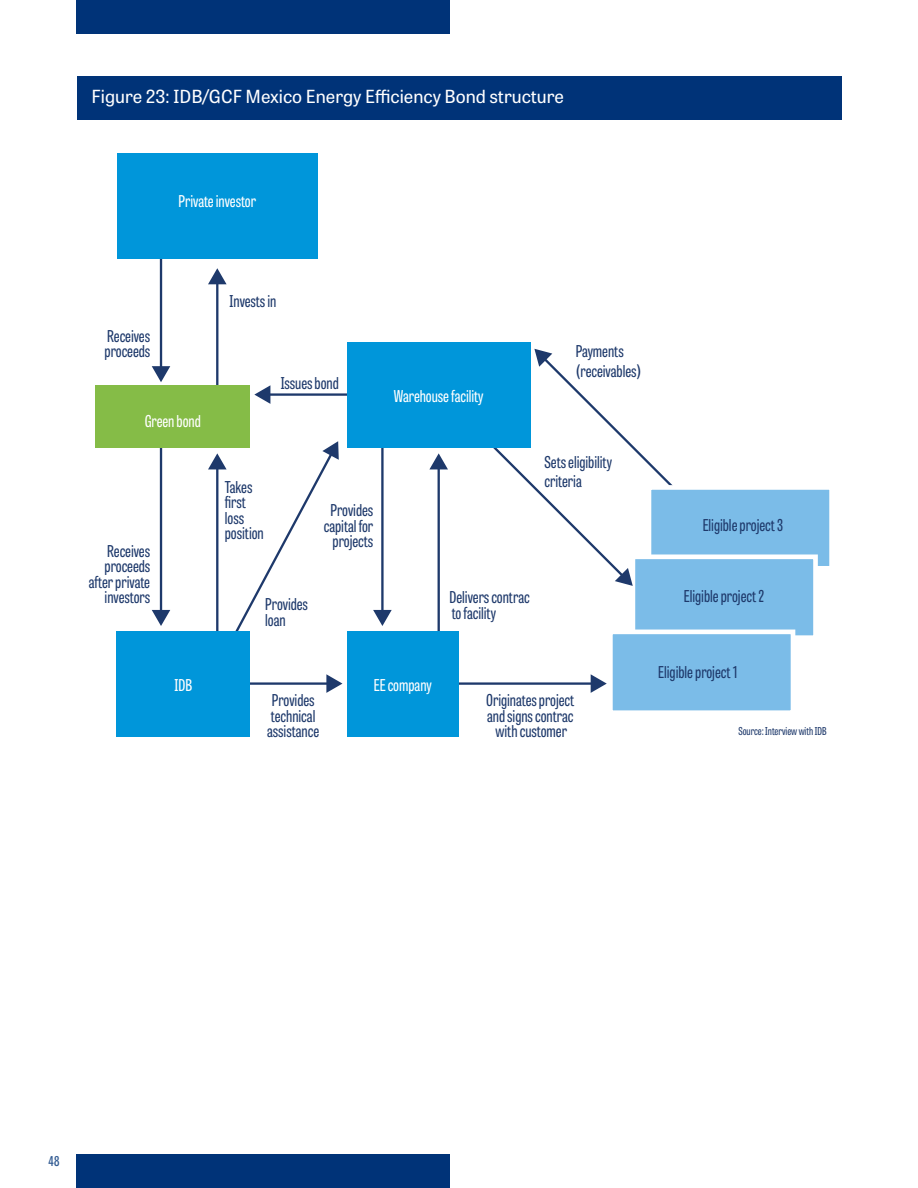
<style>
.page{position:relative;width:918px;height:1188px;background:#fff}
.page>*{position:absolute;margin:0;border:0;box-sizing:border-box;transform-origin:0 0}
.t1{font:18px "Tablet Gothic";color:#fff}
.t2{font:16.35px/15.5px "Tablet Gothic Compressed";color:#1e396b}
.t3{font:16.35px "Tablet Gothic Compressed";color:#fff}
.t4{font:600 13.5px "Tablet Gothic Compressed";color:#335c93}
.t5{font:10.8px "Tablet Gothic Compressed";color:#1e396b}
</style>
<div class="page">
<div style="left:77px;top:0;width:373px;height:34px;background:#003378"></div>
<div style="left:77px;top:1154px;width:373px;height:34px;background:#003378"></div>
<div style="left:77px;top:77px;width:764px;height:43px;background:#003378"></div>
<div style="left:649px;top:487px;width:183px;height:81px;background:#7bbce8"></div>
<div style="left:647px;top:485px;width:187px;height:86px;border:5px solid #fff"></div>
<div style="left:633px;top:557px;width:183px;height:81px;background:#7bbce8"></div>
<div style="left:631px;top:554px;width:187px;height:86px;border:5px solid #fff"></div>
<div style="left:610px;top:632px;width:183px;height:81px;background:#7bbce8"></div>
<div style="left:608px;top:630px;width:187px;height:85px;border:5px solid #fff"></div>
<hr style="left:164px;top:682px;width:165px;height:3px;background:#1e396b">
<svg style="left:326px;top:674px;width:16px;height:19px"></svg>
<hr style="left:428px;top:682px;width:165px;height:3px;background:#1e396b">
<svg style="left:591px;top:674px;width:16px;height:19px"></svg>
<svg style="left:485px;top:349px;width:228px;height:237px"></svg>
<hr style="left:160px;top:247px;width:2px;height:122px;background:#1e396b">
<svg style="left:152px;top:366px;width:18px;height:16px"></svg>
<hr style="left:216px;top:282px;width:2px;height:122px;background:#1e396b">
<svg style="left:208px;top:268px;width:19px;height:16px"></svg>
<hr style="left:160px;top:444px;width:2px;height:169px;background:#1e396b">
<svg style="left:152px;top:610px;width:18px;height:16px"></svg>
<svg style="left:208px;top:441px;width:131px;height:190px"></svg>
<hr style="left:381px;top:444px;width:3px;height:169px;background:#1e396b">
<svg style="left:373px;top:610px;width:19px;height:16px"></svg>
<hr style="left:438px;top:467px;width:2px;height:174px;background:#1e396b">
<svg style="left:429px;top:453px;width:19px;height:16px"></svg>
<div style="left:347px;top:631px;width:112px;height:106px;background:#0096da"></div>
<div style="left:117px;top:631px;width:133px;height:106px;background:#0096da"></div>
<div style="left:117px;top:153px;width:201px;height:106px;background:#0096da"></div>
<div style="left:96px;top:385px;width:154px;height:62px;background:#85bc47"></div>
<hr style="left:268px;top:393px;width:165px;height:3px;background:#1e396b">
<svg style="left:254px;top:385px;width:16px;height:19px"></svg>
<div style="left:347px;top:342px;width:183px;height:105px;background:#0096da"></div>
<p class="t1" style="left:92px;top:84px;width:474px">Figure 23: IDB/GCF Mexico Energy Efficiency Bond structure</p>
<p class="t3" style="left:178px;top:190px;width:79px">Private investor</p>
<p class="t2" style="left:105px;top:327px;width:47px">Receives proceeds</p>
<p class="t3" style="left:145px;top:410px;width:58px">Green bond</p>
<p class="t2" style="left:89px;top:542px;width:63px;text-align:right">Receives proceeds after private investors</p>
<p class="t3" style="left:175px;top:674px;width:19px">IDB</p>
<p class="t2" style="left:230px;top:293px;width:48px">Invests in</p>
<p class="t2" style="left:281px;top:375px;width:60px">Issues bond</p>
<p class="t3" style="left:394px;top:385px;width:91px">Warehouse facility</p>
<p class="t2" style="left:576px;top:341px;width:67px;line-height:19.5px">Payments (receivables)</p>
<p class="t2" style="left:225px;top:478px;width:40px">Takes first loss position</p>
<p class="t2" style="left:324px;top:502px;width:51px;text-align:center">Provides capital for projects</p>
<p class="t2" style="left:265px;top:596px;width:44px">Provides loan</p>
<p class="t2" style="left:545px;top:452px;width:69px;line-height:19.5px">Sets eligibility criteria</p>
<p class="t2" style="left:450px;top:589px;width:82px">Delivers contrac to facility</p>
<p class="t3" style="left:374px;top:674px;width:59px">EE company</p>
<p class="t2" style="left:267px;top:692px;width:53px">Provides technical assistance</p>
<p class="t2" style="left:486px;top:692px;width:90px;text-align:center">Originates project and signs contrac with customer</p>
<p class="t2" style="left:703px;top:516px;width:82px">Eligible project 3</p>
<p class="t2" style="left:684px;top:588px;width:82px">Eligible project 2</p>
<p class="t2" style="left:658px;top:664px;width:81px">Eligible project 1</p>
<p class="t5" style="left:738px;top:724px;width:90px">Source: Interview with IDB</p>
<p class="t4" style="left:49px;top:1152px;width:12px">48</p>
</div>
